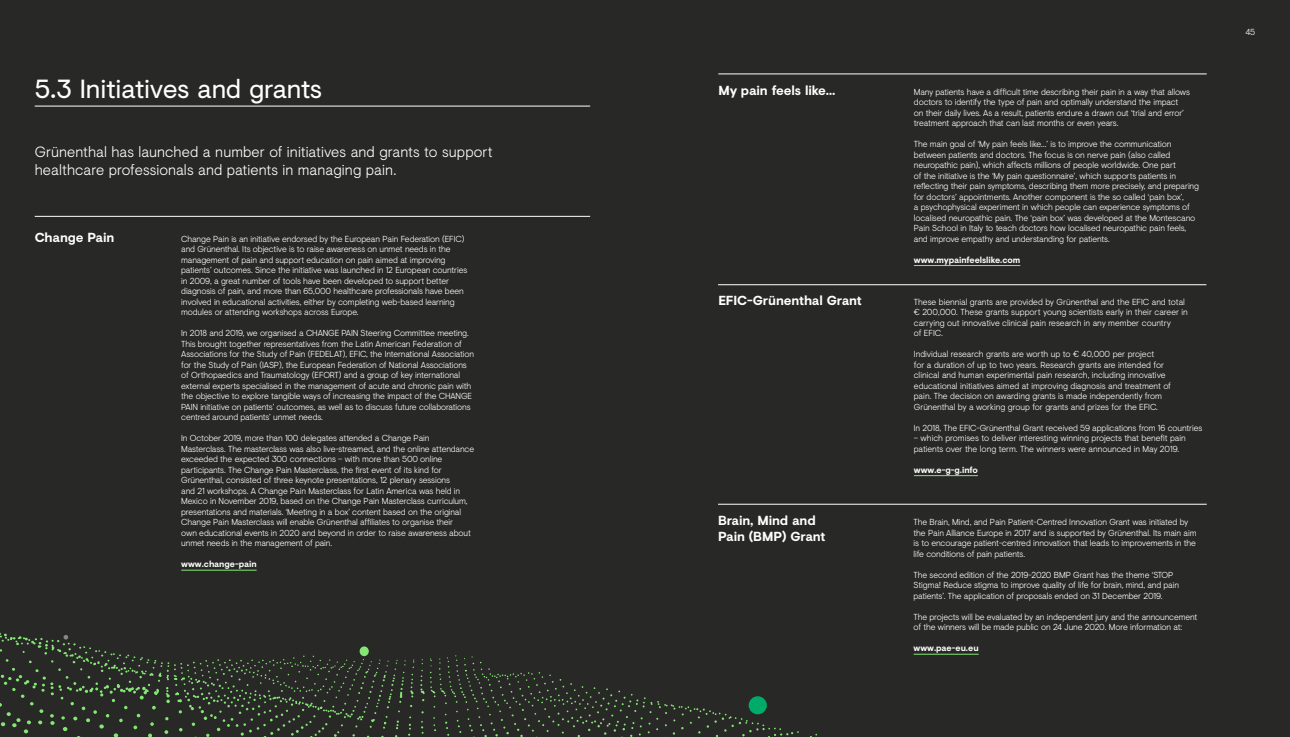
<style>
.page{position:relative;width:1290px;height:737px;background:#282827}
.page>*{position:absolute;margin:0;border:0;box-sizing:border-box;transform-origin:0 0}
.t1{font:26.25px "Visuelt";letter-spacing:-.005em;color:#fff}
.t2{font:300 14.88px/17.8px "Visuelt";letter-spacing:.005em;color:#fff}
.t3{font:700 13.12px/15.8px "Visuelt";letter-spacing:-.01em;color:#fff}
.t4{font:300 8.75px/10.5px "Visuelt";letter-spacing:-.015em;color:#fff}
.t5{font:700 8.75px "Visuelt";letter-spacing:-.005em;color:#fff}
</style>
<div class="page">
<hr style="left:181px;top:569px;width:76px;height:1px;background:#85e773">
<hr style="left:35px;top:216px;width:555px;height:1px;background:#fff">
<svg style="left:0;top:632px;width:818px;height:105px"></svg>
<div style="left:749px;top:696px;width:18px;height:18px;background:#00ab69;border-radius:50%"></div>
<div style="left:360px;top:646px;width:9px;height:10px;background:#85e773;border-radius:50%"></div>
<svg style="left:64px;top:635px;width:4px;height:4px"></svg>
<hr style="left:914px;top:265px;width:106px;height:1px;background:#85e773">
<hr style="left:718px;top:74px;width:489px;height:1px;background:#fff">
<hr style="left:914px;top:475px;width:64px;height:1px;background:#85e773">
<hr style="left:718px;top:284px;width:488px;height:1px;background:#fff">
<hr style="left:913px;top:653px;width:66px;height:1px;background:#85e773">
<hr style="left:718px;top:504px;width:489px;height:1px;background:#fff">
<hr style="left:35px;top:106px;width:555px;height:1px;background:#fff">
<h1 class="t1" style="left:35px;top:70px;width:289px">5.3 Initiatives and grants</h1>
<h2 class="t2" style="left:35px;top:142px;width:459px">Grünenthal has launched a number of initiatives and grants to support healthcare professionals and patients in managing pain.</h2>
<h3 class="t3" style="left:35px;top:229px;width:81px">Change Pain</h3>
<p class="t4" style="left:181px;top:233px;width:288px">Change Pain is an initiative endorsed by the European Pain Federation (EFIC) and Grünenthal. Its objective is to raise awareness on unmet needs in the management of pain and support education on pain aimed at improving patients’ outcomes. Since the initiative was launched in 12 European countries in 2009, a great number of tools have been developed to support better diagnosis of pain, and more than 65,000 healthcare professionals have been involved in educational activities, either by completing web-based learning modules or attending workshops across Europe.</p>
<p class="t4" style="left:181px;top:327px;width:294px">In 2018 and 2019, we organised a CHANGE PAIN Steering Committee meeting.<br>This brought together representatives from the Latin American Federation of Associations for the Study of Pain (FEDELAT), EFIC, the International Association for the Study of Pain (IASP), the European Federation of National Associations of Orthopaedics and Traumatology (EFORT) and a group of key international external experts specialised in the management of acute and chronic pain with the objective to explore tangible ways of increasing the impact of the CHANGE PAIN initiative on patients’ outcomes, as well as to discuss future collaborations centred around patients’ unmet needs.</p>
<p class="t4" style="left:181px;top:432px;width:294px">In October 2019, more than 100 delegates attended a Change Pain Masterclass. The masterclass was also live-streamed, and the online attendance exceeded the expected 300 connections – with more than 500 online participants. The Change Pain Masterclass, the first event of its kind for Grünenthal, consisted of three keynote presentations, 12 plenary sessions<br>and 21 workshops. A Change Pain Masterclass for Latin America was held in Mexico in November 2019, based on the Change Pain Masterclass curriculum, presentations and materials. ‘Meeting in a box’ content based on the original Change Pain Masterclass will enable Grünenthal affiliates to organise their<br>own educational events in 2020 and beyond in order to raise awareness about unmet needs in the management of pain.</p>
<p class="t5" style="left:181px;top:557px;width:77px">www.change-pain</p>
<h3 class="t3" style="left:718px;top:82px;width:119px">My pain feels like…</h3>
<p class="t4" style="left:914px;top:86px;width:278px">Many patients have a difficult time describing their pain in a way that allows doctors to identify the type of pain and optimally understand the impact on their daily lives. As a result, patients endure a drawn out ‘trial and error’ treatment approach that can last months or even years.</p>
<p class="t4" style="left:914px;top:138px;width:287px">The main goal of ‘My pain feels like…’ is to improve the communication between patients and doctors. The focus is on nerve pain (also called neuropathic pain), which affects millions of people worldwide. One part<br>of the initiative is the ‘My pain questionnaire’, which supports patients in reflecting their pain symptoms, describing them more precisely, and preparing for doctors’ appointments. Another component is the so called ‘pain box’,<br>a psychophysical experiment in which people can experience symptoms of localised neuropathic pain. The ‘pain box’ was developed at the Montescano Pain School in Italy to teach doctors how localised neuropathic pain feels, and improve empathy and understanding for patients.</p>
<p class="t5" style="left:914px;top:253px;width:108px">www.mypainfeelslike.com</p>
<h3 class="t3" style="left:718px;top:292px;width:145px">EFIC-Grünenthal Grant</h3>
<p class="t4" style="left:914px;top:296px;width:275px">These biennial grants are provided by Grünenthal and the EFIC and total € 200,000. These grants support young scientists early in their career in carrying out innovative clinical pain research in any member country<br>of EFIC.</p>
<p class="t4" style="left:914px;top:348px;width:259px">Individual research grants are worth up to € 40,000 per project<br>for a duration of up to two years. Research grants are intended for clinical and human experimental pain research, including innovative educational initiatives aimed at improving diagnosis and treatment of pain. The decision on awarding grants is made independently from Grünenthal by a working group for grants and prizes for the EFIC.</p>
<p class="t4" style="left:914px;top:422px;width:290px">In 2018, The EFIC-Grünenthal Grant received 59 applications from 16 countries</p>
<p class="t4" style="left:914px;top:432px;width:273px">– which promises to deliver interesting winning projects that benefit pain patients over the long term. The winners were announced in May 2019.</p>
<p class="t5" style="left:914px;top:463px;width:66px">www.e-g-g.info</p>
<h3 class="t3" style="left:718px;top:512px;width:109px">Brain, Mind and<br>Pain (BMP) Grant</h3>
<p class="t4" style="left:913px;top:516px;width:284px">The Brain, Mind, and Pain Patient-Centred Innovation Grant was initiated by the Pain Alliance Europe in 2017 and is supported by Grünenthal. Its main aim is to encourage patient-centred innovation that leads to improvements in the life conditions of pain patients.</p>
<p class="t4" style="left:913px;top:569px;width:267px">The second edition of the 2019-2020 BMP Grant has the theme ‘STOP<br>Stigma! Reduce stigma to improve quality of life for brain, mind, and pain patients’. The application of proposals ended on 31 December 2019.</p>
<p class="t4" style="left:913px;top:611px;width:285px">The projects will be evaluated by an independent jury and the announcement of the winners will be made public on 24 June 2020. More information at:</p>
<p class="t5" style="left:913px;top:641px;width:67px">www.pae-eu.eu</p>
<p class="t4" style="left:1245px;top:26px;width:11px">45</p>
</div>
